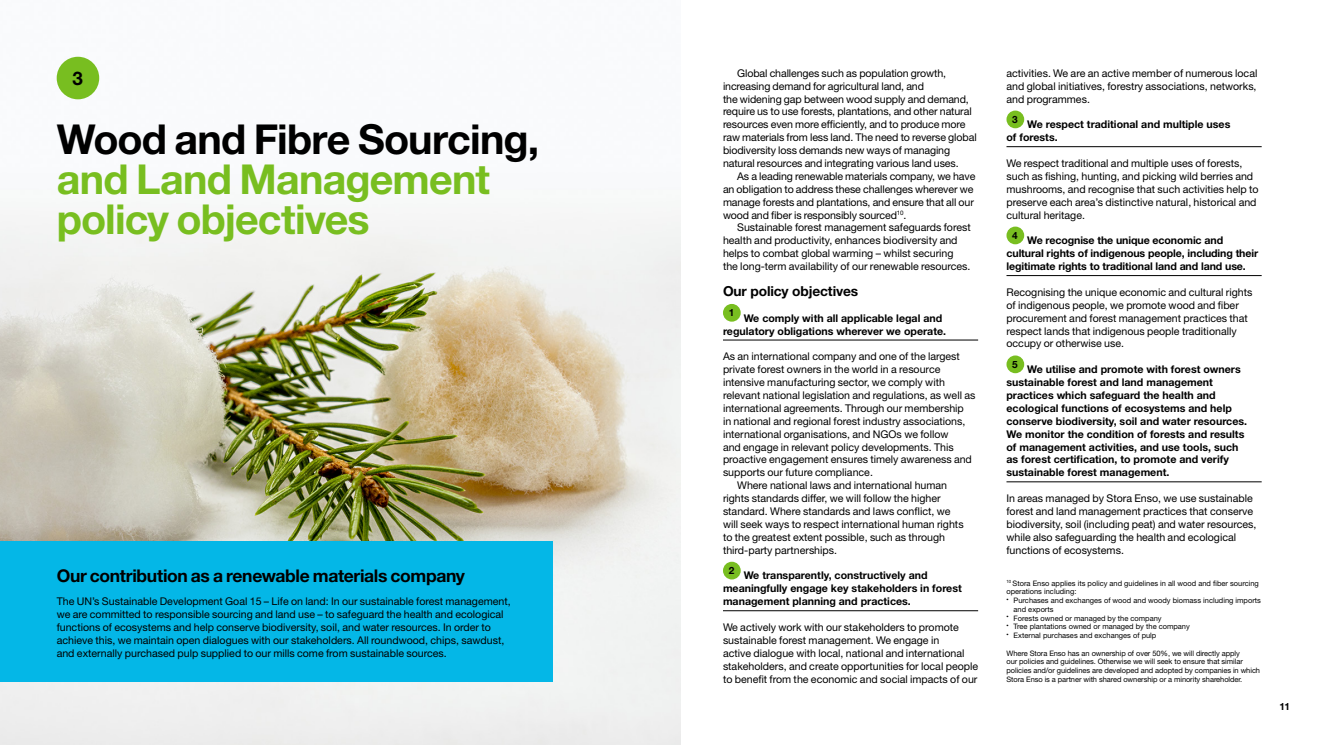
<style>
.page{position:relative;width:1323px;height:745px;background:#fff}
.page>*{position:absolute;margin:0;border:0;box-sizing:border-box;transform-origin:0 0}
.t1{font:700 41.25px/40px "Helvetica Neue LT Std";letter-spacing:-.02em;color:#78be20}
.t2{font:700 18.75px "Helvetica Neue LT Std";color:#000}
.t3{font:700 17.5px "Helvetica Neue LT Std";letter-spacing:-.02em;color:#000}
.t4{font:700 13.75px "Helvetica Neue LT Std";letter-spacing:-.01em;color:#000}
.body{font:10.62px/12.9px "Helvetica Neue LT Std";color:#000}
.body_indent{font:10.62px/12.9px "Helvetica Neue LT Std";letter-spacing:-.01em;color:#000}
.H7_tier{font:700 10.62px/12.9px "Helvetica Neue LT Std";color:#000}
.t5{font:700 10px "Helvetica Neue LT Std";color:#000}
.Table_footnote_no_nu{font:7.5px/8.8px "Helvetica Neue LT Std";letter-spacing:-.01em;color:#000}
.Footnote_bullet{font:7.5px/8.8px "Helvetica Neue LT Std";color:#000}
.Table_footnote{font:7.5px/8.8px "Helvetica Neue LT Std";color:#000}
.s1{color:#000}
</style>
<div class="page">
<img style="left:0;top:56px;width:680px;height:688px">
<hr style="left:723px;top:339px;width:255px;height:1px;background:#000">
<hr style="left:723px;top:610px;width:255px;height:1px;background:#000">
<div style="left:723px;top:304px;width:18px;height:17px;background:#78be20;border-radius:50%"></div>
<div style="left:723px;top:561px;width:18px;height:18px;background:#78be20;border-radius:50%"></div>
<hr style="left:1006px;top:146px;width:256px;height:1px;background:#000">
<hr style="left:1006px;top:275px;width:256px;height:1px;background:#000">
<hr style="left:1006px;top:481px;width:256px;height:1px;background:#000">
<div style="left:1006px;top:110px;width:18px;height:18px;background:#78be20;border-radius:50%"></div>
<div style="left:1006px;top:226px;width:18px;height:18px;background:#78be20;border-radius:50%"></div>
<div style="left:1006px;top:355px;width:18px;height:18px;background:#78be20;border-radius:50%"></div>
<div style="left:57px;top:57px;width:42px;height:42px;background:#78be20;border-radius:50%"></div>
<div style="left:0;top:540px;width:553px;height:141px;background:#04b7e7"></div>
<p class="t2" style="left:72px;top:66px;width:12px">3</p>
<h2 class="t1" style="left:57px;top:119px;width:484px"><span class="s1">Wood and Fibre Sourcing, </span>and Land Management policy objectives</h2>
<h4 class="t3" style="left:57px;top:564px;width:410px">Our contribution as a renewable materials company</h4>
<p class="body" style="left:57px;top:594px;width:455px">The UN’s Sustainable Development Goal 15 – Life on land: In our sustainable forest management, we are committed to responsible sourcing and land use – to safeguard the health and ecological functions of ecosystems and help conserve biodiversity, soil, and water resources. In order to achieve this, we maintain open dialogues with our stakeholders. All roundwood, chips, sawdust, and externally purchased pulp supplied to our mills come from sustainable sources.</p>
<p class="body_indent" style="left:723px;top:66px;width:255px;text-indent:14px">Global challenges such as population growth, increasing demand for agricultural land, and<br>the widening gap between wood supply and demand, require us to use forests, plantations, and other natural resources even more efficiently, and to produce more raw materials from less land. The need to reverse global biodiversity loss demands new ways of managing natural resources and integrating various land uses.</p>
<p class="body_indent" style="left:723px;top:169px;width:254px;text-indent:14px">As a leading renewable materials company, we have an obligation to address these challenges wherever we manage forests and plantations, and ensure that all our wood and fiber is responsibly sourced<sup>10</sup>.</p>
<p class="body_indent" style="left:723px;top:221px;width:249px;text-indent:14px">Sustainable forest management safeguards forest health and productivity, enhances biodiversity and helps to combat global warming – whilst securing the long-term availability of our renewable resources.</p>
<h5 class="t4" style="left:723px;top:282px;width:137px">Our policy objectives</h5>
<p class="t5" style="left:729px;top:306px;width:7px">1</p>
<p class="H7_tier" style="left:723px;top:311px;width:225px;text-indent:21px">We comply with all applicable legal and regulatory obligations wherever we operate.</p>
<p class="body" style="left:723px;top:350px;width:254px">As an international company and one of the largest private forest owners in the world in a resource intensive manufacturing sector, we comply with relevant national legislation and regulations, as well as international agreements. Through our membership<br>in national and regional forest industry associations, international organisations, and NGOs we follow<br>and engage in relevant policy developments. This proactive engagement ensures timely awareness and supports our future compliance.</p>
<p class="body_indent" style="left:723px;top:478px;width:242px;text-indent:14px">Where national laws and international human rights standards differ, we will follow the higher standard. Where standards and laws conflict, we will seek ways to respect international human rights to the greatest extent possible, such as through third-party partnerships.</p>
<p class="t5" style="left:729px;top:564px;width:7px">2</p>
<p class="H7_tier" style="left:723px;top:568px;width:240px;text-indent:21px">We transparently, constructively and meaningfully engage key stakeholders in forest management planning and practices.</p>
<p class="body" style="left:723px;top:620px;width:257px">We actively work with our stakeholders to promote sustainable forest management. We engage in<br>active dialogue with local, national and international stakeholders, and create opportunities for local people to benefit from the economic and social impacts of our</p>
<p class="body" style="left:1006px;top:66px;width:252px;text-align:justify">activities. We are an active member of numerous local and global initiatives, forestry associations, networks, and programmes.</p>
<p class="t5" style="left:1012px;top:113px;width:7px">3</p>
<p class="H7_tier" style="left:1006px;top:118px;width:225px;text-indent:21px">We respect traditional and multiple uses of forests.</p>
<p class="body" style="left:1006px;top:156px;width:254px">We respect traditional and multiple uses of forests, such as fishing, hunting, and picking wild berries and mushrooms, and recognise that such activities help to preserve each area’s distinctive natural, historical and cultural heritage.</p>
<p class="t5" style="left:1012px;top:229px;width:7px">4</p>
<p class="H7_tier" style="left:1006px;top:234px;width:253px;text-indent:21px">We recognise the unique economic and cultural rights of indigenous people, including their legitimate rights to traditional land and land use.</p>
<p class="body" style="left:1006px;top:285px;width:247px">Recognising the unique economic and cultural rights of indigenous people, we promote wood and fiber procurement and forest management practices that respect lands that indigenous people traditionally occupy or otherwise use.</p>
<p class="t5" style="left:1012px;top:358px;width:7px">5</p>
<p class="H7_tier" style="left:1006px;top:362px;width:242px;text-indent:21px">We utilise and promote with forest owners sustainable forest and land management practices which safeguard the health and ecological functions of ecosystems and help conserve biodiversity, soil and water resources.<br>We monitor the condition of forests and results of management activities, and use tools, such as forest certification, to promote and verify sustainable forest management.</p>
<p class="body" style="left:1006px;top:491px;width:251px">In areas managed by Stora Enso, we use sustainable forest and land management practices that conserve biodiversity, soil (including peat) and water resources, while also safeguarding the health and ecological functions of ecosystems.</p>
<p class="Table_footnote" style="left:1006px;top:578px;width:254px"><sup>10</sup> Stora Enso applies its policy and guidelines in all wood and fiber sourcing operations including:</p>
<p class="Footnote_bullet" style="left:1013px;top:595px;width:249px;text-indent:-7px"><sup>•</sup> Purchases and exchanges of wood and woody biomass including imports and exports</p>
<p class="Footnote_bullet" style="left:1006px;top:613px;width:157px"><sup>•</sup> Forests owned or managed by the company</p>
<p class="Footnote_bullet" style="left:1006px;top:621px;width:185px"><sup>•</sup> Tree plantations owned or managed by the company</p>
<p class="Footnote_bullet" style="left:1006px;top:630px;width:151px"><sup>•</sup> External purchases and exchanges of pulp</p>
<p class="Table_footnote_no_nu" style="left:1006px;top:648px;width:255px">Where Stora Enso has an ownership of over 50%, we will directly apply<br>our policies and guidelines. Otherwise we will seek to ensure that similar policies and/or guidelines are developed and adopted by companies in which Stora Enso is a partner with shared ownership or a minority shareholder.</p>
<p class="t5" style="left:1279px;top:699px;width:12px">11</p>
</div>
